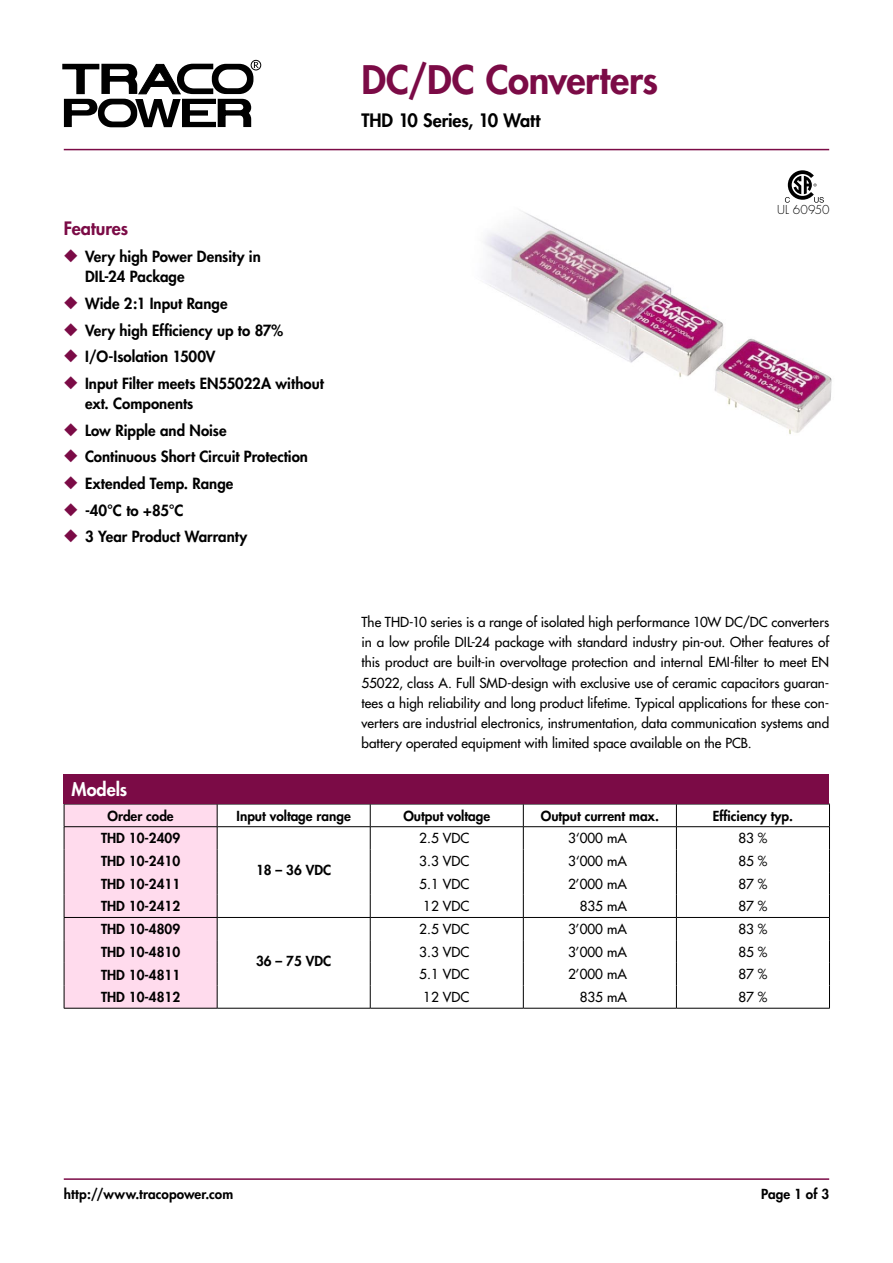
<style>
.page{position:relative;width:893px;height:1263px;background:#fff}
.page>*{position:absolute;margin:0;border:0;box-sizing:border-box;transform-origin:0 0}
.t1{font:800 38.25px "Futura";letter-spacing:-.005em;color:#7b0b46}
.t2{font:800 18px "Futura";letter-spacing:-.01em;color:#000}
.Features_Heavy{font:800 18px "Futura";letter-spacing:-.005em;color:#7b0b46}
.t3{font:800 18px "Futura";color:#fff}
.Features_Heavy-2{font:800 15px/20.2px "Futura";color:#000}
.Text_medium{font:13.5px/20.2px "Futura";letter-spacing:.005em;color:#000;text-align:justify}
.Tabelle_Heavy{font:800 13.5px "Futura";color:#000}
.Tabelle_Heavy-2{font:13.5px "Futura";color:#000}
.Text_light{font:300 12px "Futura";letter-spacing:.01em;color:#000}
.s1{color:#7b0b46}
</style>
<div class="page">
<div style="left:251px;top:60px;width:10px;height:10px;border:1px solid #000;border-radius:50%"></div>
<svg style="left:62px;top:62px;width:197px;height:65px"></svg>
<hr style="left:64px;top:1178px;width:765px;height:2px;background:#7b0b46">
<hr style="left:64px;top:149px;width:765px;height:1px;background:#7b0b46">
<img style="left:484px;top:211px;width:348px;height:224px">
<hr style="left:217px;top:804px;width:153px;height:1px;background:#000">
<hr style="left:370px;top:804px;width:153px;height:1px;background:#000">
<hr style="left:523px;top:804px;width:153px;height:1px;background:#000">
<hr style="left:676px;top:804px;width:154px;height:1px;background:#000">
<hr style="left:217px;top:826px;width:153px;height:1px;background:#000">
<hr style="left:370px;top:826px;width:153px;height:1px;background:#000">
<hr style="left:523px;top:826px;width:153px;height:1px;background:#000">
<hr style="left:676px;top:826px;width:154px;height:1px;background:#000">
<hr style="left:217px;top:917px;width:153px;height:1px;background:#000">
<hr style="left:370px;top:917px;width:153px;height:1px;background:#000">
<hr style="left:523px;top:917px;width:153px;height:1px;background:#000">
<hr style="left:676px;top:917px;width:154px;height:1px;background:#000">
<svg style="left:64px;top:804px;width:154px;height:204px;background:#f4d2e3"></svg>
<svg style="left:370px;top:804px;width:1px;height:204px"></svg>
<svg style="left:523px;top:804px;width:1px;height:204px"></svg>
<svg style="left:676px;top:804px;width:1px;height:204px"></svg>
<svg style="left:829px;top:804px;width:1px;height:204px"></svg>
<hr style="left:64px;top:1008px;width:153px;height:1px;background:#000">
<hr style="left:217px;top:1008px;width:153px;height:1px;background:#000">
<hr style="left:370px;top:1008px;width:153px;height:1px;background:#000">
<hr style="left:523px;top:1008px;width:153px;height:1px;background:#000">
<hr style="left:676px;top:1008px;width:154px;height:1px;background:#000">
<div style="left:64px;top:774px;width:765px;height:30px;background:#7b0b46"></div>
<svg style="left:785px;top:170px;width:39px;height:33px"></svg>
<p class="Features_Heavy" style="left:64px;top:217px;width:66px">Features</p>
<p class="Features_Heavy-2" style="left:85px;top:246px;width:177px;text-indent:-21px"><span class="s1">◆</span> Very high Power Density in<br>DIL-24 Package</p>
<p class="Features_Heavy-2" style="left:64px;top:293px;width:165px"><span class="s1">◆</span> Wide 2:1 Input Range</p>
<p class="Features_Heavy-2" style="left:64px;top:320px;width:221px"><span class="s1">◆</span> Very high Efficiency up to 87%</p>
<p class="Features_Heavy-2" style="left:64px;top:346px;width:153px"><span class="s1">◆</span> I/O-Isolation 1500V</p>
<p class="Features_Heavy-2" style="left:85px;top:373px;width:240px;text-indent:-21px"><span class="s1">◆</span> Input Filter meets EN55022A without ext. Components</p>
<p class="Features_Heavy-2" style="left:64px;top:420px;width:164px"><span class="s1">◆</span> Low Ripple and Noise</p>
<p class="Features_Heavy-2" style="left:64px;top:447px;width:246px"><span class="s1">◆</span> Continuous Short Circuit Protection</p>
<p class="Features_Heavy-2" style="left:64px;top:473px;width:171px"><span class="s1">◆</span> Extended Temp. Range</p>
<p class="Features_Heavy-2" style="left:64px;top:500px;width:121px"><span class="s1">◆</span> -40°C to +85°C</p>
<p class="Features_Heavy-2" style="left:64px;top:526px;width:185px"><span class="s1">◆</span> 3 Year Product Warranty</p>
<p class="t3" style="left:72px;top:778px;width:57px">Models</p>
<p class="t1" style="left:361px;top:56px;width:298px">DC/DC Converters</p>
<p class="t2" style="left:361px;top:109px;width:180px">THD 10 Series, 10 Watt</p>
<p class="Text_light" style="left:777px;top:203px;width:54px">UL 60950</p>
<p class="Text_medium" style="left:361px;top:612px;width:469px">The THD-10 series is a range of isolated high performance 10W DC/DC converters in a low profile DIL-24 package with standard industry pin-out. Other features of this product are built-in overvoltage protection and internal EMI-filter to meet EN 55022, class A. Full SMD-design with exclusive use of ceramic capacitors guaran&shy;tees a high reliability and long product lifetime. Typical applications for these con&shy;verters are industrial electronics, instrumentation, data communication systems and battery operated equipment with limited space available on the PCB.</p>
<p class="Tabelle_Heavy" style="left:108px;top:807px;width:68px">Order code</p>
<p class="Tabelle_Heavy" style="left:237px;top:807px;width:116px">Input voltage range</p>
<p class="Tabelle_Heavy" style="left:403px;top:807px;width:88px">Output voltage</p>
<p class="Tabelle_Heavy" style="left:541px;top:807px;width:120px">Output current max.</p>
<p class="Tabelle_Heavy" style="left:713px;top:807px;width:82px">Efficiency typ.</p>
<p class="Tabelle_Heavy" style="left:101px;top:830px;width:81px">THD 10-2409</p>
<p class="Tabelle_Heavy-2" style="left:419px;top:830px;width:51px">2.5 VDC</p>
<p class="Tabelle_Heavy-2" style="left:568px;top:830px;width:60px">3‘000 mA</p>
<p class="Tabelle_Heavy-2" style="left:738px;top:830px;width:31px">83 %</p>
<p class="Tabelle_Heavy" style="left:101px;top:852px;width:81px">THD 10-2410</p>
<p class="Tabelle_Heavy" style="left:256px;top:861px;width:77px">18 – 36 VDC</p>
<p class="Tabelle_Heavy-2" style="left:419px;top:852px;width:51px">3.3 VDC</p>
<p class="Tabelle_Heavy-2" style="left:568px;top:852px;width:60px">3‘000 mA</p>
<p class="Tabelle_Heavy-2" style="left:738px;top:852px;width:31px">85 %</p>
<p class="Tabelle_Heavy" style="left:101px;top:875px;width:81px">THD 10-2411</p>
<p class="Tabelle_Heavy-2" style="left:419px;top:875px;width:51px">5.1 VDC</p>
<p class="Tabelle_Heavy-2" style="left:568px;top:875px;width:60px">2’000 mA</p>
<p class="Tabelle_Heavy-2" style="left:738px;top:875px;width:31px">87 %</p>
<p class="Tabelle_Heavy" style="left:101px;top:898px;width:81px">THD 10-2412</p>
<p class="Tabelle_Heavy-2" style="left:423px;top:898px;width:48px">12 VDC</p>
<p class="Tabelle_Heavy-2" style="left:580px;top:898px;width:49px">835 mA</p>
<p class="Tabelle_Heavy-2" style="left:738px;top:898px;width:31px">87 %</p>
<p class="Tabelle_Heavy" style="left:101px;top:921px;width:81px">THD 10-4809</p>
<p class="Tabelle_Heavy-2" style="left:419px;top:921px;width:51px">2.5 VDC</p>
<p class="Tabelle_Heavy-2" style="left:568px;top:921px;width:60px">3’000 mA</p>
<p class="Tabelle_Heavy-2" style="left:738px;top:921px;width:31px">83 %</p>
<p class="Tabelle_Heavy" style="left:101px;top:943px;width:81px">THD 10-4810</p>
<p class="Tabelle_Heavy" style="left:256px;top:952px;width:77px">36 – 75 VDC</p>
<p class="Tabelle_Heavy-2" style="left:419px;top:943px;width:51px">3.3 VDC</p>
<p class="Tabelle_Heavy-2" style="left:568px;top:943px;width:60px">3’000 mA</p>
<p class="Tabelle_Heavy-2" style="left:738px;top:943px;width:31px">85 %</p>
<p class="Tabelle_Heavy" style="left:101px;top:966px;width:81px">THD 10-4811</p>
<p class="Tabelle_Heavy-2" style="left:419px;top:966px;width:51px">5.1 VDC</p>
<p class="Tabelle_Heavy-2" style="left:568px;top:966px;width:60px">2’000 mA</p>
<p class="Tabelle_Heavy-2" style="left:738px;top:966px;width:31px">87 %</p>
<p class="Tabelle_Heavy" style="left:101px;top:989px;width:81px">THD 10-4812</p>
<p class="Tabelle_Heavy-2" style="left:423px;top:989px;width:48px">12 VDC</p>
<p class="Tabelle_Heavy-2" style="left:580px;top:989px;width:49px">835 mA</p>
<p class="Tabelle_Heavy-2" style="left:738px;top:989px;width:31px">87 %</p>
<p class="Tabelle_Heavy" style="left:64px;top:1185px;width:171px">http://www.tracopower.com</p>
<p class="Tabelle_Heavy" style="left:761px;top:1185px;width:70px">Page 1 of 3</p>
</div>
